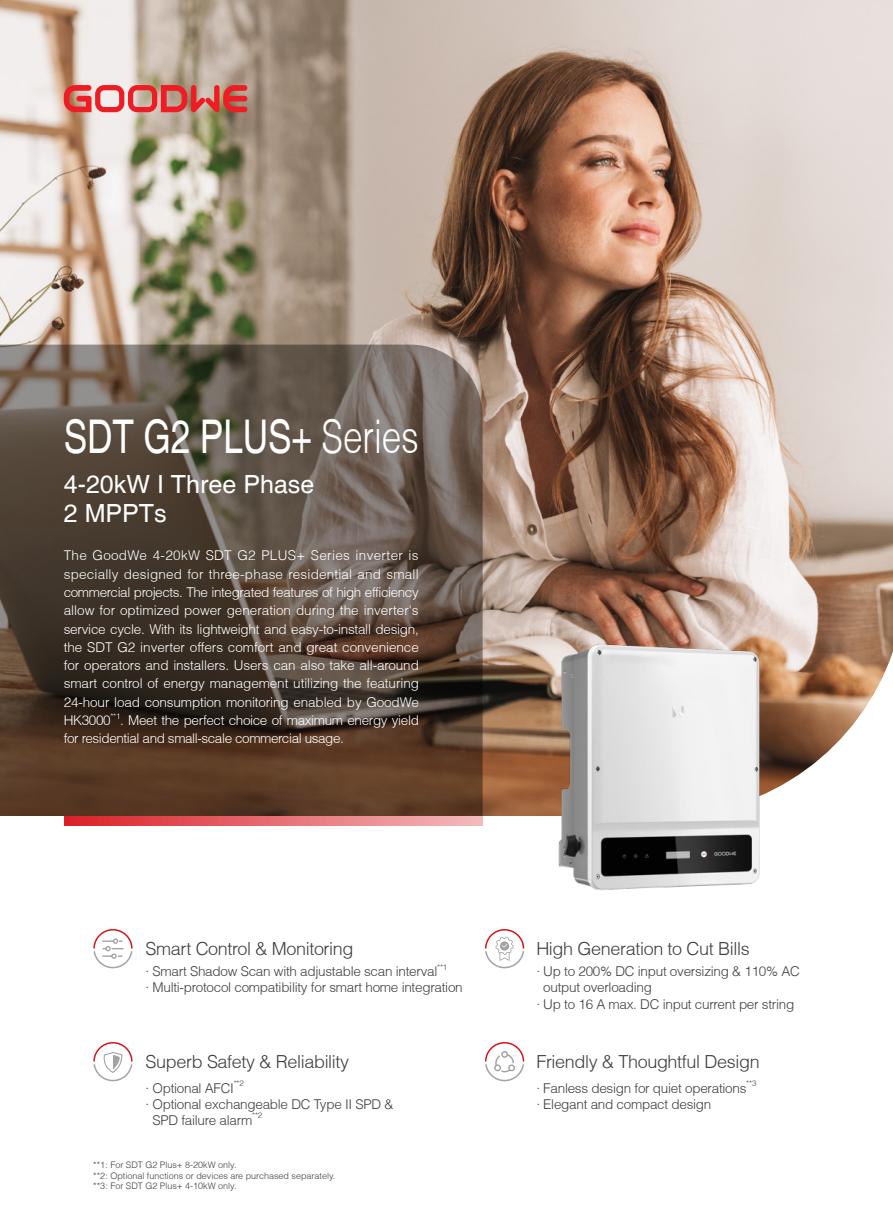
<style>
.page{position:relative;width:893px;height:1212px;background:#fff}
.page>*{position:absolute;margin:0;border:0;box-sizing:border-box;transform-origin:0 0}
.t1{font:46.5px "Helvetica";letter-spacing:-.005em;color:#fff;scale:.76 1}
.t2{font:25.05px/28.5px "Helvetica";color:#fff}
.t3{font:300 18px "Helvetica";letter-spacing:-.02em;color:#3e3e3f}
.t4{font:300 13.5px/18.3px "Helvetica";letter-spacing:-.025em;color:#fff;text-align:justify}
.t5{font:300 13.5px/16.2px "Helvetica";letter-spacing:-.02em;color:#3e3e3f}
.t6{font:300 9px/10.8px "Helvetica";color:#3e3e3f}
.t7{font:300 7.8px "Helvetica";color:#3e3e3f}
.t8{font:300 7.8px "Helvetica";color:#fff}
.s1{font-weight:300}
</style>
<div class="page">
<img style="left:0;top:0;width:893px;height:816px">
<svg style="left:64px;top:85px;width:183px;height:27px"></svg>
<svg style="left:0;top:345px;width:483px;height:471px"></svg>
<svg style="left:64px;top:816px;width:419px;height:9px"></svg>
<img style="left:510px;top:636px;width:301px;height:255px">
<svg style="left:93px;top:929px;width:40px;height:40px"></svg>
<svg style="left:93px;top:1042px;width:40px;height:40px"></svg>
<svg style="left:485px;top:929px;width:40px;height:40px"></svg>
<svg style="left:485px;top:1042px;width:40px;height:40px"></svg>
<h1 class="t1" style="left:64px;top:410px;width:469px">SDT G2 PLUS+ <span class="s1">Series</span></h1>
<h2 class="t2" style="left:64px;top:470px;width:252px">4-20kW I Three Phase<br>2 MPPTs</h2>
<p class="t4" style="left:64px;top:548px;width:357px">The GoodWe 4-20kW SDT G2 PLUS+ Series inverter is specially designed for three-phase residential and small commercial projects. The integrated features of high efficiency allow for optimized power generation during the inverter's service cycle. With its lightweight and easy-to-install design, the SDT G2 inverter offers comfort and great convenience for operators and installers. Users can also take all-around smart control of energy management utilizing the featuring 24-hour load consumption monitoring enabled by GoodWe HK3000</p>
<p class="t8" style="left:110px;top:713px;width:12px">**1</p>
<p class="t4" style="left:64px;top:712px;width:357px;text-indent:56px">. Meet the perfect choice of maximum energy yield for residential and small-scale commercial usage.</p>
<h3 class="t3" style="left:146px;top:942px;width:210px">Smart Control &amp; Monitoring</h3>
<p class="t5" style="left:146px;top:964px;width:293px">· Smart Shadow Scan with adjustable scan interval</p>
<p class="t7" style="left:437px;top:964px;width:12px">**1</p>
<p class="t5" style="left:146px;top:980px;width:319px">· Multi-protocol compatibility for smart home integration</p>
<h3 class="t3" style="left:146px;top:1055px;width:205px">Superb Safety &amp; Reliability</h3>
<p class="t5" style="left:146px;top:1081px;width:90px">· Optional AFCI</p>
<p class="t7" style="left:234px;top:1080px;width:12px">**2</p>
<p class="t5" style="left:152px;top:1097px;width:242px;text-indent:-7px">· Optional exchangeable DC Type II SPD &amp;<br>SPD failure alarm</p>
<p class="t7" style="left:252px;top:1112px;width:12px">**2</p>
<p class="t6" style="left:93px;top:1160px;width:243px">**1: For SDT G2 Plus+ 8-20kW only.<br>**2: Optional functions or devices are purchased separately. **3: For SDT G2 Plus+ 4-10kW only.</p>
<h3 class="t3" style="left:536px;top:942px;width:215px">High Generation to Cut Bills</h3>
<p class="t5" style="left:536px;top:964px;width:265px">· Up to 200% DC input oversizing &amp; 110% AC</p>
<p class="t5" style="left:543px;top:980px;width:110px">output overloading</p>
<p class="t5" style="left:536px;top:997px;width:259px">· Up to 16 A max. DC input current per string</p>
<h3 class="t3" style="left:536px;top:1055px;width:225px">Friendly &amp; Thoughtful Design</h3>
<p class="t5" style="left:536px;top:1081px;width:212px">· Fanless design for quiet operations</p>
<p class="t7" style="left:746px;top:1080px;width:12px">**3</p>
<p class="t5" style="left:536px;top:1097px;width:177px">· Elegant and compact design</p>
</div>
